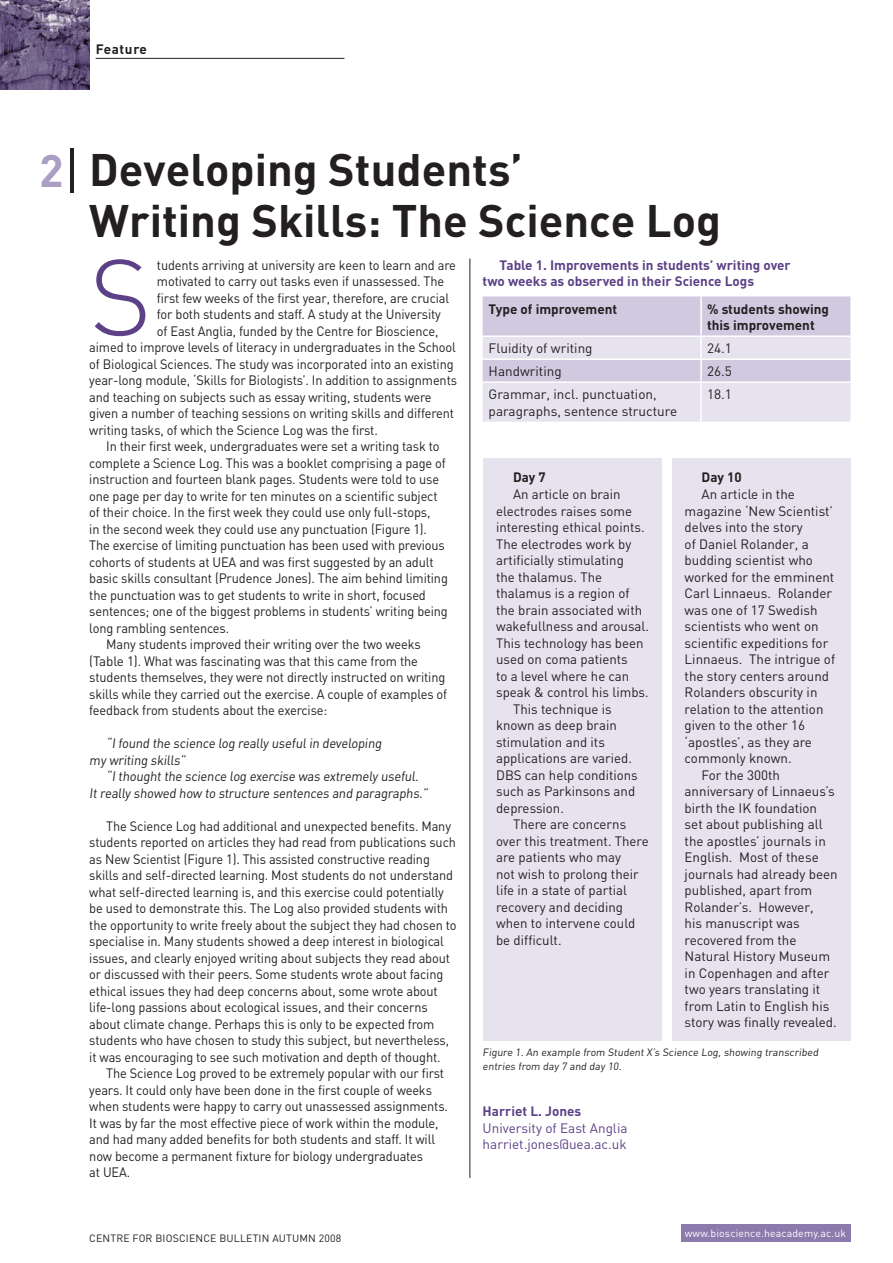
<style>
.page{position:relative;width:893px;height:1263px;background:#fff}
.page>*{position:absolute;margin:0;border:0;box-sizing:border-box;transform-origin:0 0}
.main_text{font:300 106.2px "DIN";color:#5c4187}
.heading_1{font:700 45px "DIN";color:#231f20}
.main_text-2{font:13.5px/16.5px "DIN";letter-spacing:-.01em;color:#231f20;scale:.95 1}
.box_text{font:13.5px/16.5px "DIN";color:#231f20}
.main_text-3{font:13.5px/16.5px "DIN";letter-spacing:-.01em;color:#231f20}
.table_heading{font:700 13.5px/16.5px "DIN";color:#5c4187}
.main_text-4{font:700 13.5px/16.5px "DIN";color:#231f20}
.author_description{font:13.5px "DIN";color:#5c4187}
.author{font:700 13.5px "DIN";color:#5c4187}
.box_text-2{font:700 13.5px "DIN";color:#231f20}
.features_news_title{font:700 13.5px "DIN";letter-spacing:.045em;color:#231f20}
.figure_1{font:10.5px/13.5px "DIN";letter-spacing:.015em;color:#231f20}
.t1{font:10.5px "DIN";letter-spacing:.015em;color:#fff}
.s1{color:#ab9ec4}
.s2{font-weight:300;font-size:63px}
</style>
<div class="page">
<div style="left:681px;top:1225px;width:169px;height:17px;background:#8c7aad"></div>
<img style="left:0;top:0;width:89px;height:89px">
<hr style="left:96px;top:58px;width:248px;height:1px;background:#231f20">
<svg style="left:483px;top:296px;width:367px;height:126px"></svg>
<hr style="left:700px;top:296px;width:2px;height:39px;background:#fff">
<hr style="left:483px;top:335px;width:218px;height:2px;background:#fff">
<hr style="left:701px;top:335px;width:149px;height:2px;background:#fff">
<hr style="left:700px;top:337px;width:2px;height:21px;background:#fff">
<hr style="left:483px;top:358px;width:218px;height:2px;background:#fff">
<hr style="left:701px;top:358px;width:149px;height:2px;background:#fff">
<hr style="left:700px;top:360px;width:2px;height:21px;background:#fff">
<hr style="left:483px;top:381px;width:218px;height:2px;background:#fff">
<hr style="left:701px;top:381px;width:149px;height:2px;background:#fff">
<hr style="left:700px;top:383px;width:2px;height:39px;background:#fff">
<hr style="left:469px;top:258px;width:1px;height:920px;background:#231f20">
<div style="left:483px;top:458px;width:179px;height:583px;background:#e6e3ef"></div>
<div style="left:672px;top:458px;width:178px;height:583px;background:#e6e3ef"></div>
<p class="features_news_title" style="left:96px;top:40px;width:53px">Feature</p>
<p class="heading_1" style="left:39px;top:141px;width:485px"><span class="s1">2</span><span class="s2">I</span> Developing Students’</p>
<p class="heading_1" style="left:89px;top:192px;width:633px">Writing Skills: The Science Log</p>
<p class="main_text" style="left:89px;top:232px;width:64px">S</p>
<p class="main_text-2" style="left:157px;top:256px;width:316px">tudents arriving at university are keen to learn and are</p>
<p class="main_text-2" style="left:157px;top:273px;width:304px">motivated to carry out tasks even if unassessed. The</p>
<p class="main_text-2" style="left:157px;top:289px;width:309px">first few weeks of the first year, therefore, are crucial</p>
<p class="main_text-2" style="left:157px;top:306px;width:300px">for both students and staff. A study at the University</p>
<p class="main_text-2" style="left:157px;top:322px;width:298px">of East Anglia, funded by the Centre for Bioscience,</p>
<p class="main_text-2" style="left:89px;top:339px;width:387px">aimed to improve levels of literacy in undergraduates in the School</p>
<p class="main_text-2" style="left:89px;top:355px;width:385px">of Biological Sciences. The study was incorporated into an existing</p>
<p class="main_text-2" style="left:89px;top:372px;width:389px">year-long module, ‘Skills for Biologists’. In addition to assignments</p>
<p class="main_text-2" style="left:89px;top:388px;width:362px">and teaching on subjects such as essay writing, students were</p>
<p class="main_text-2" style="left:89px;top:405px;width:385px">given a number of teaching sessions on writing skills and different</p>
<p class="main_text-2" style="left:89px;top:421px;width:305px">writing tasks, of which the Science Log was the first.</p>
<p class="main_text-2" style="left:89px;top:438px;width:379px;text-indent:17px">In their first week, undergraduates were set a writing task to complete a Science Log. This was a booklet comprising a page of instruction and fourteen blank pages. Students were told to use one page per day to write for ten minutes on a scientific subject of their choice. In the first week they could use only full-stops,<br>in the second week they could use any punctuation (Figure 1).<br>The exercise of limiting punctuation has been used with previous cohorts of students at UEA and was first suggested by an adult basic skills consultant (Prudence Jones). The aim behind limiting the punctuation was to get students to write in short, focused sentences; one of the biggest problems in students’ writing being long rambling sentences.</p>
<p class="main_text-2" style="left:89px;top:636px;width:378px;text-indent:17px">Many students improved their writing over the two weeks (Table 1). What was fascinating was that this came from the students themselves, they were not directly instructed on writing skills while they carried out the exercise. A couple of examples of feedback from students about the exercise:</p>
<p class="main_text-2" style="left:89px;top:735px;width:311px;text-indent:17px">“I found the science log really useful in developing my writing skills”</p>
<p class="main_text-2" style="left:89px;top:768px;width:360px;text-align:center">“I thought the science log exercise was extremely useful.<br>It really showed how to structure sentences and paragraphs.”</p>
<p class="main_text-2" style="left:89px;top:817px;width:388px;text-indent:17px">The Science Log had additional and unexpected benefits. Many students reported on articles they had read from publications such as New Scientist (Figure 1). This assisted constructive reading skills and self-directed learning. Most students do not understand what self-directed learning is, and this exercise could potentially be used to demonstrate this. The Log also provided students with the opportunity to write freely about the subject they had chosen to specialise in. Many students showed a deep interest in biological issues, and clearly enjoyed writing about subjects they read about or discussed with their peers. Some students wrote about facing ethical issues they had deep concerns about, some wrote about life-long passions about ecological issues, and their concerns about climate change. Perhaps this is only to be expected from students who have chosen to study this subject, but nevertheless, it was encouraging to see such motivation and depth of thought.</p>
<p class="main_text-2" style="left:89px;top:1065px;width:379px;text-indent:17px">The Science Log proved to be extremely popular with our first years. It could only have been done in the first couple of weeks when students were happy to carry out unassessed assignments.<br>It was by far the most effective piece of work within the module, and had many added benefits for both students and staff. It will now become a permanent fixture for biology undergraduates<br>at UEA.</p>
<p class="table_heading" style="left:483px;top:256px;width:310px;text-indent:17px">Table 1. Improvements in students’ writing over two weeks as observed in their Science Logs</p>
<p class="main_text-4" style="left:489px;top:300px;width:130px">Type of improvement</p>
<p class="main_text-4" style="left:707px;top:300px;width:123px">% students showing this improvement</p>
<p class="main_text-3" style="left:489px;top:340px;width:105px">Fluidity of writing</p>
<p class="main_text-3" style="left:707px;top:340px;width:26px">24.1</p>
<p class="main_text-3" style="left:489px;top:363px;width:75px">Handwriting</p>
<p class="main_text-3" style="left:707px;top:363px;width:26px">26.5</p>
<p class="main_text-3" style="left:489px;top:386px;width:190px">Grammar, incl. punctuation, paragraphs, sentence structure</p>
<p class="main_text-3" style="left:707px;top:386px;width:26px">18.1</p>
<p class="box_text-2" style="left:513px;top:469px;width:34px">Day 7</p>
<p class="box_text" style="left:496px;top:486px;width:154px;text-indent:17px">An article on brain electrodes raises some interesting ethical points.<br>The electrodes work by artificially stimulating<br>the thalamus. The thalamus is a region of the brain associated with wakefullness and arousal.<br>This technology has been used on coma patients<br>to a level where he can speak &amp; control his limbs.</p>
<p class="box_text" style="left:496px;top:700px;width:143px;text-indent:17px">This technique is known as deep brain stimulation and its applications are varied.<br>DBS can help conditions such as Parkinsons and depression.</p>
<p class="box_text" style="left:496px;top:816px;width:154px;text-indent:17px">There are concerns over this treatment. There are patients who may<br>not wish to prolong their life in a state of partial recovery and deciding when to intervene could be difficult.</p>
<p class="box_text-2" style="left:702px;top:469px;width:42px">Day 10</p>
<p class="box_text" style="left:685px;top:486px;width:152px;text-indent:17px">An article in the magazine ‘New Scientist’ delves into the story<br>of Daniel Rolander, a budding scientist who worked for the emminent<br>Carl Linnaeus. Rolander was one of 17 Swedish scientists who went on scientific expeditions for<br>Linnaeus. The intrigue of the story centers around<br>Rolanders obscurity in relation to the attention given to the other 16 ‘apostles’, as they are commonly known.</p>
<p class="box_text" style="left:685px;top:766px;width:155px;text-indent:17px">For the 300th anniversary of Linnaeus’s birth the IK foundation set about publishing all the apostles’ journals in<br>English. Most of these journals had already been published, apart from<br>Rolander’s. However,<br>his manuscript was recovered from the<br>Natural History Museum in Copenhagen and after two years translating it from Latin to English his story was finally revealed.</p>
<p class="figure_1" style="left:483px;top:1045px;width:339px">Figure 1. An example from Student X’s Science Log, showing transcribed entries from day 7 and day 10.</p>
<p class="author" style="left:483px;top:1102px;width:100px">Harriet L. Jones</p>
<p class="author_description" style="left:483px;top:1119px;width:146px">University of East Anglia</p>
<p class="author_description" style="left:483px;top:1136px;width:146px">harriet.jones@uea.ac.uk</p>
<p class="figure_1" style="left:89px;top:1231px;width:253px">CENTRE FOR BIOSCIENCE BULLETIN AUTUMN 2008</p>
<p class="t1" style="left:685px;top:1226px;width:163px">www.bioscience.heacademy.ac.uk</p>
</div>
